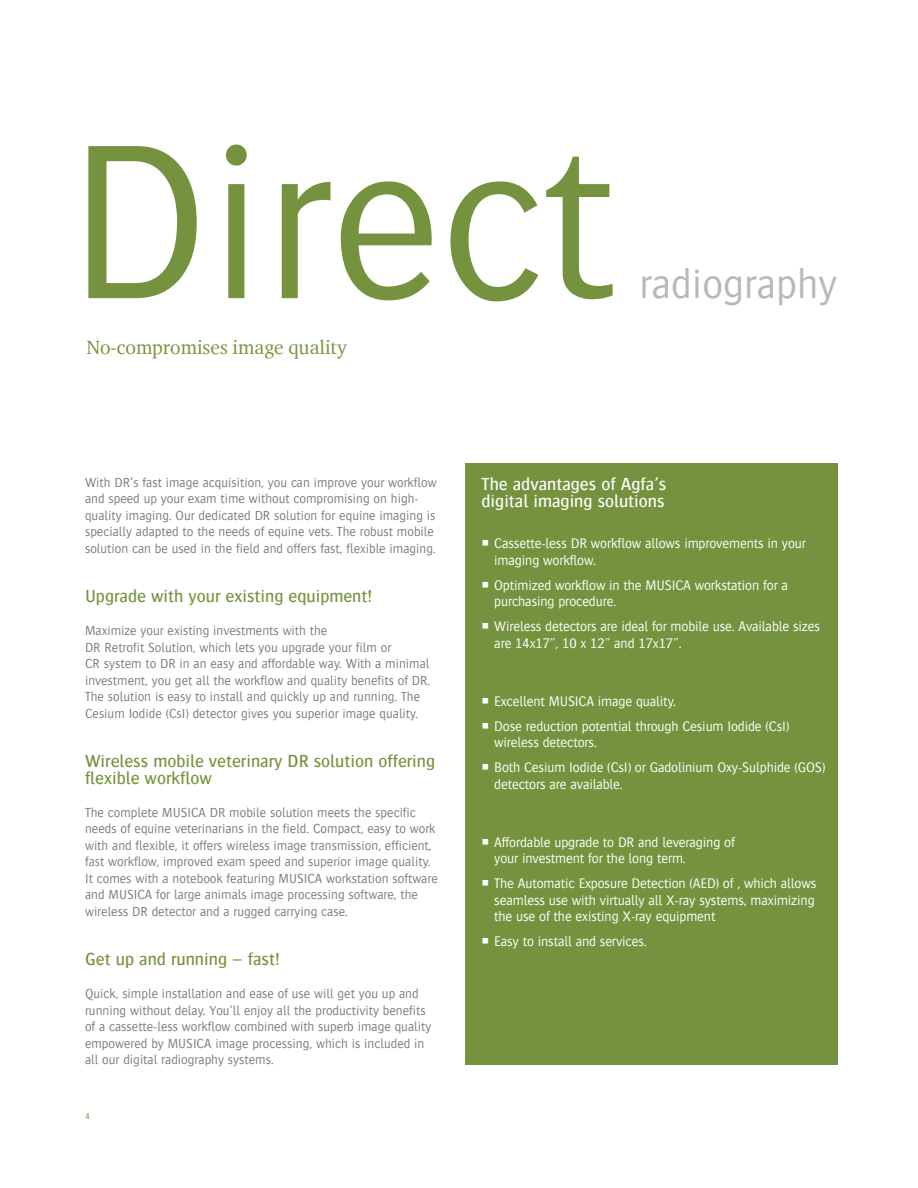
<style>
.page{position:relative;width:918px;height:1188px;background:#fff}
.page>*{position:absolute;margin:0;border:0;box-sizing:border-box;transform-origin:0 0}
.t1{font:300 229.05px "Bosis For Agfa";color:#75933e}
.t2{font:300 42.45px "Bosis For Agfa";color:#b7b8b9}
.t3{font:19.5px "Charter ITC For Agfa";color:#75933e}
.t4{font:500 18px/16.5px "Bosis For Agfa";color:#75933e}
.t5{font:500 18px/16.5px "Bosis For Agfa";color:#fff}
.t6{font:300 14.25px/16.5px "Bosis For Agfa";letter-spacing:-.01em;color:#fff}
.t7{font:300 13.5px/16.5px "Bosis For Agfa";color:#7a7b7a}
.t8{font:300 8.7px "Bosis For Agfa";color:#75933e}
</style>
<div class="page">
<div style="left:466px;top:463px;width:372px;height:602px;background:#75933e"></div>
<h1 class="t1" style="left:68px;top:103px;width:548px">Direct</h1>
<h3 class="t3" style="left:86px;top:335px;width:262px">No-compromises image quality</h3>
<h2 class="t2" style="left:639px;top:262px;width:199px">radiography</h2>
<p class="t7" style="left:85px;top:474px;width:353px">With DR’s fast image acquisition, you can improve your workflow and speed up your exam time without compromising on high&shy;quality imaging. Our dedicated DR solution for equine imaging is specially adapted to the needs of equine vets. The robust mobile solution can be used in the field and offers fast, flexible imaging.</p>
<h3 class="t4" style="left:85px;top:588px;width:289px">Upgrade with your existing equipment!</h3>
<p class="t7" style="left:85px;top:623px;width:347px">Maximize your existing investments with the<br>DR Retrofit Solution, which lets you upgrade your film or<br>CR system to DR in an easy and affordable way. With a minimal investment, you get all the workflow and quality benefits of DR.<br>The solution is easy to install and quickly up and running. The Cesium Iodide (CsI) detector gives you superior image quality.</p>
<h3 class="t4" style="left:85px;top:753px;width:352px">Wireless mobile veterinary DR solution offering flexible workflow</h3>
<p class="t7" style="left:85px;top:804px;width:354px">The complete MUSICA DR mobile solution meets the specific needs of equine veterinarians in the field. Compact, easy to work with and flexible, it offers wireless image transmission, efficient, fast workflow, improved exam speed and superior image quality.<br>It comes with a notebook featuring MUSICA workstation software and MUSICA for large animals image processing software, the wireless DR detector and a rugged carrying case.</p>
<h3 class="t4" style="left:85px;top:951px;width:196px">Get up and running – fast!</h3>
<p class="t7" style="left:85px;top:986px;width:348px">Quick, simple installation and ease of use will get you up and running without delay. You’ll enjoy all the productivity benefits of a cassette-less workflow combined with superb image quality empowered by MUSICA image processing, which is included in all our digital radiography systems.</p>
<p class="t8" style="left:85px;top:1112px;width:6px">4</p>
<h3 class="t5" style="left:482px;top:476px;width:186px">The advantages of Agfa’s digital imaging solutions</h3>
<p class="t6" style="left:494px;top:535px;width:313px">Cassette-less DR workflow allows improvements in your imaging workflow.</p>
<p class="t6" style="left:494px;top:576px;width:295px">Optimized workflow in the MUSICA workstation for a purchasing procedure.</p>
<p class="t6" style="left:494px;top:618px;width:327px">Wireless detectors are ideal for mobile use. Available sizes are 14x17", 10 x 12" and 17x17".</p>
<p class="t6" style="left:494px;top:688px;width:297px;line-height:25px">Excellent MUSICA image quality.<br>Dose reduction potential through Cesium Iodide (CsI)</p>
<p class="t6" style="left:494px;top:730px;width:333px;line-height:25px">wireless detectors.<br>Both Cesium Iodide (CsI) or Gadolinium Oxy-Sulphide (GOS)</p>
<p class="t6" style="left:494px;top:775px;width:130px">detectors are available.</p>
<p class="t6" style="left:494px;top:833px;width:242px">Affordable upgrade to DR and leveraging of your investment for the long term.</p>
<p class="t6" style="left:494px;top:875px;width:324px;text-align:justify">The Automatic Exposure Detection (AED) of , which allows seamless use with virtually all X-ray systems, maximizing the use of the existing X-ray equipment</p>
<p class="t6" style="left:494px;top:933px;width:154px">Easy to install and services.</p>
</div>
